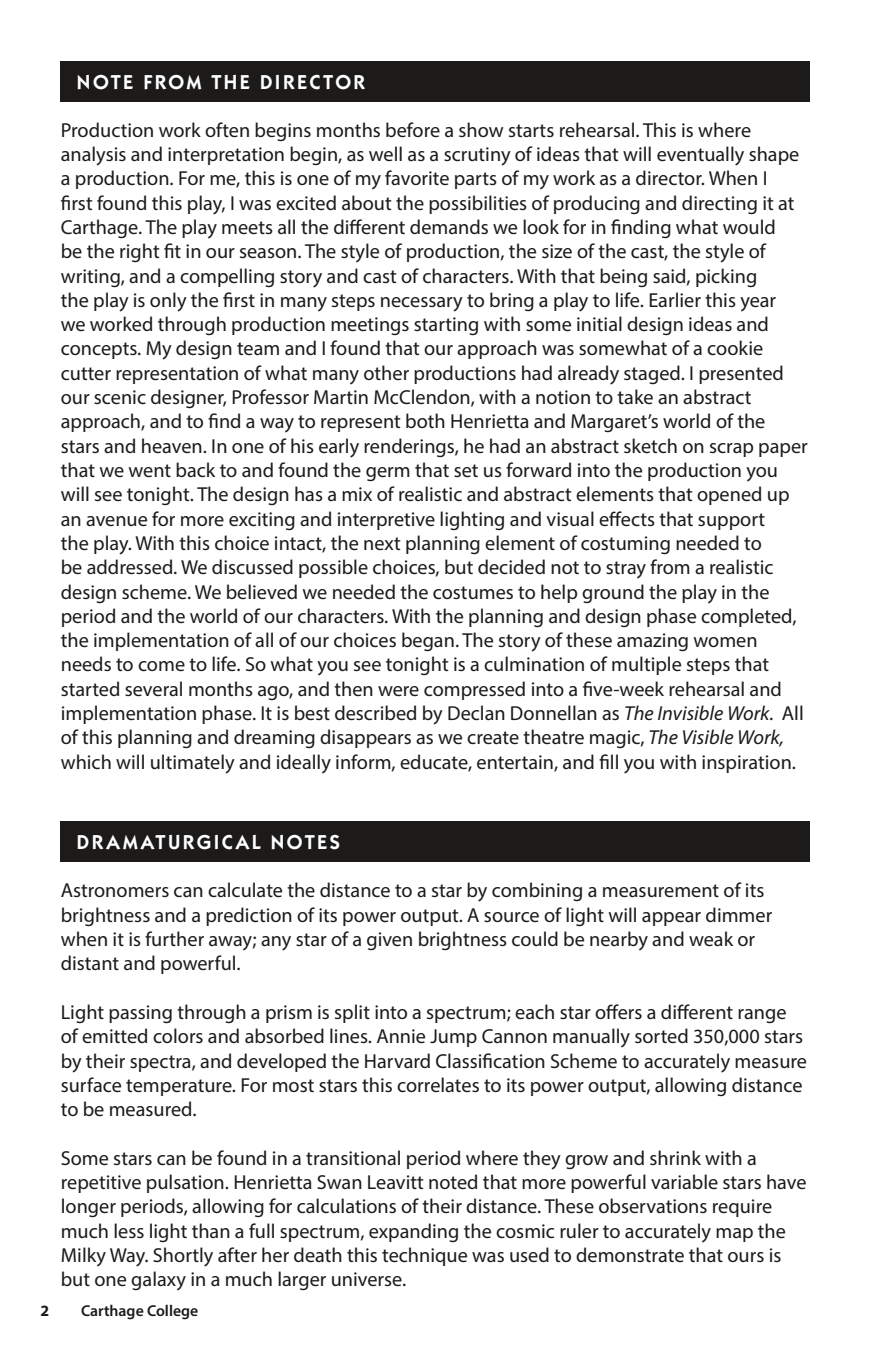
<style>
.page{position:relative;width:871px;height:1357px;background:#fff}
.page>*{position:absolute;margin:0;border:0;box-sizing:border-box;transform-origin:0 0}
.t1{font:20.25px/24.3px "Myriad Pro";color:#1c1b1a}
.t2{font:600 20.25px "Itc Kabel";letter-spacing:.12em;color:#fff}
.t3{font:600 15.75px "Myriad Pro";color:#1c1b1a}
.t4{font:700 15.75px "Myriad Pro";color:#1c1b1a}
.s1{font-style:italic}
</style>
<div class="page">
<div style="left:61px;top:61px;width:749px;height:40px;background:#1c1b1a"></div>
<div style="left:61px;top:821px;width:749px;height:41px;background:#1c1b1a"></div>
<p class="t2" style="left:77px;top:70px;width:289px">NOTE FROM THE DIRECTOR</p>
<p class="t1" style="left:61px;top:117px;width:748px">Production work often begins months before a show starts rehearsal. This is where analysis and interpretation begin, as well as a scrutiny of ideas that will eventually shape a production. For me, this is one of my favorite parts of my work as a director. When I<br>first found this play, I was excited about the possibilities of producing and directing it at Carthage. The play meets all the different demands we look for in finding what would<br>be the right fit in our season. The style of production, the size of the cast, the style of writing, and a compelling story and cast of characters. With that being said, picking<br>the play is only the first in many steps necessary to bring a play to life. Earlier this year<br>we worked through production meetings starting with some initial design ideas and concepts. My design team and I found that our approach was somewhat of a cookie cutter representation of what many other productions had already staged. I presented our scenic designer, Professor Martin McClendon, with a notion to take an abstract approach, and to find a way to represent both Henrietta and Margaret’s world of the stars and heaven. In one of his early renderings, he had an abstract sketch on scrap paper that we went back to and found the germ that set us forward into the production you will see tonight. The design has a mix of realistic and abstract elements that opened up an avenue for more exciting and interpretive lighting and visual effects that support<br>the play. With this choice intact, the next planning element of costuming needed to<br>be addressed. We discussed possible choices, but decided not to stray from a realistic design scheme. We believed we needed the costumes to help ground the play in the period and the world of our characters. With the planning and design phase completed, the implementation of all of our choices began. The story of these amazing women needs to come to life. So what you see tonight is a culmination of multiple steps that started several months ago, and then were compressed into a five-week rehearsal and implementation phase. It is best described by Declan Donnellan as <span class="s1">The Invisible Work.</span> All of this planning and dreaming disappears as we create theatre magic, <span class="s1">The Visible Work, </span>which will ultimately and ideally inform, educate, entertain, and fill you with inspiration.</p>
<p class="t2" style="left:77px;top:830px;width:264px">DRAMATURGICAL NOTES</p>
<p class="t1" style="left:61px;top:878px;width:713px">Astronomers can calculate the distance to a star by combining a measurement of its brightness and a prediction of its power output. A source of light will appear dimmer when it is further away; any star of a given brightness could be nearby and weak or distant and powerful.</p>
<p class="t1" style="left:61px;top:999px;width:748px">Light passing through a prism is split into a spectrum; each star offers a different range of emitted colors and absorbed lines. Annie Jump Cannon manually sorted 350,000 stars by their spectra, and developed the Harvard Classification Scheme to accurately measure surface temperature. For most stars this correlates to its power output, allowing distance to be measured.</p>
<p class="t1" style="left:61px;top:1145px;width:747px">Some stars can be found in a transitional period where they grow and shrink with a repetitive pulsation. Henrietta Swan Leavitt noted that more powerful variable stars have longer periods, allowing for calculations of their distance. These observations require much less light than a full spectrum, expanding the cosmic ruler to accurately map the Milky Way. Shortly after her death this technique was used to demonstrate that ours is but one galaxy in a much larger universe.</p>
<p class="t4" style="left:40px;top:1301px;width:10px">2</p>
<p class="t3" style="left:81px;top:1301px;width:119px">Carthage College</p>
</div>
